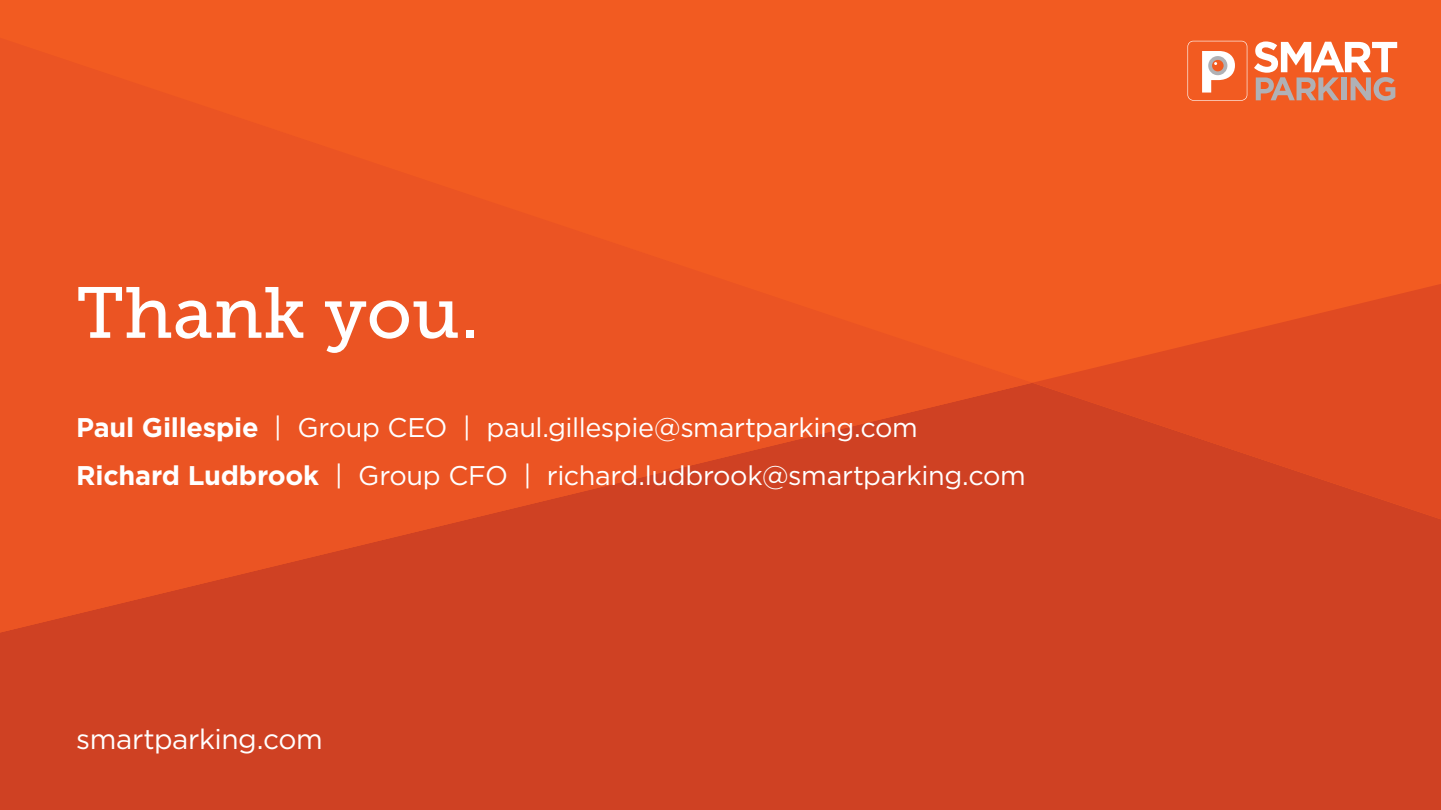
<style>
.page{position:relative;width:1441px;height:810px;background:#fff}
.page>*{position:absolute;margin:0;border:0;box-sizing:border-box;transform-origin:0 0}
.t1{font:72px "Museo Slab 500";letter-spacing:.005em;color:#fff}
.Body{font:28.05px "Gotham";letter-spacing:-.015em;color:#fff}
.Body-2{font:27px "Gotham";letter-spacing:-.015em;color:#fff}
.s1{font-weight:700}
</style>
<div class="page">
<div style="left:0;top:0;width:1440px;height:810px;background:#f25b21"></div>
<div style="left:0;top:519px;width:1440px;height:291px;background:#cf4123"></div>
<svg style="left:1032px;top:284px;width:408px;height:235px;fill:#e04a22"></svg>
<svg style="left:0;top:383px;width:1032px;height:250px"></svg>
<svg style="left:1254px;top:41px;width:142px;height:60px"></svg>
<svg style="left:1187px;top:41px;width:60px;height:60px"></svg>
<p class="t1" style="left:76px;top:273px;width:404px">Thank you.</p>
<p class="Body-2" style="left:76px;top:411px;width:843px"><span class="s1">Paul Gillespie</span> | Group CEO | paul.gillespie@smartparking.com</p>
<p class="Body-2" style="left:76px;top:459px;width:950px"><span class="s1">Richard Ludbrook</span> | Group CFO | richard.ludbrook@smartparking.com</p>
<p class="Body" style="left:76px;top:721px;width:248px">smartparking.com</p>
</div>
